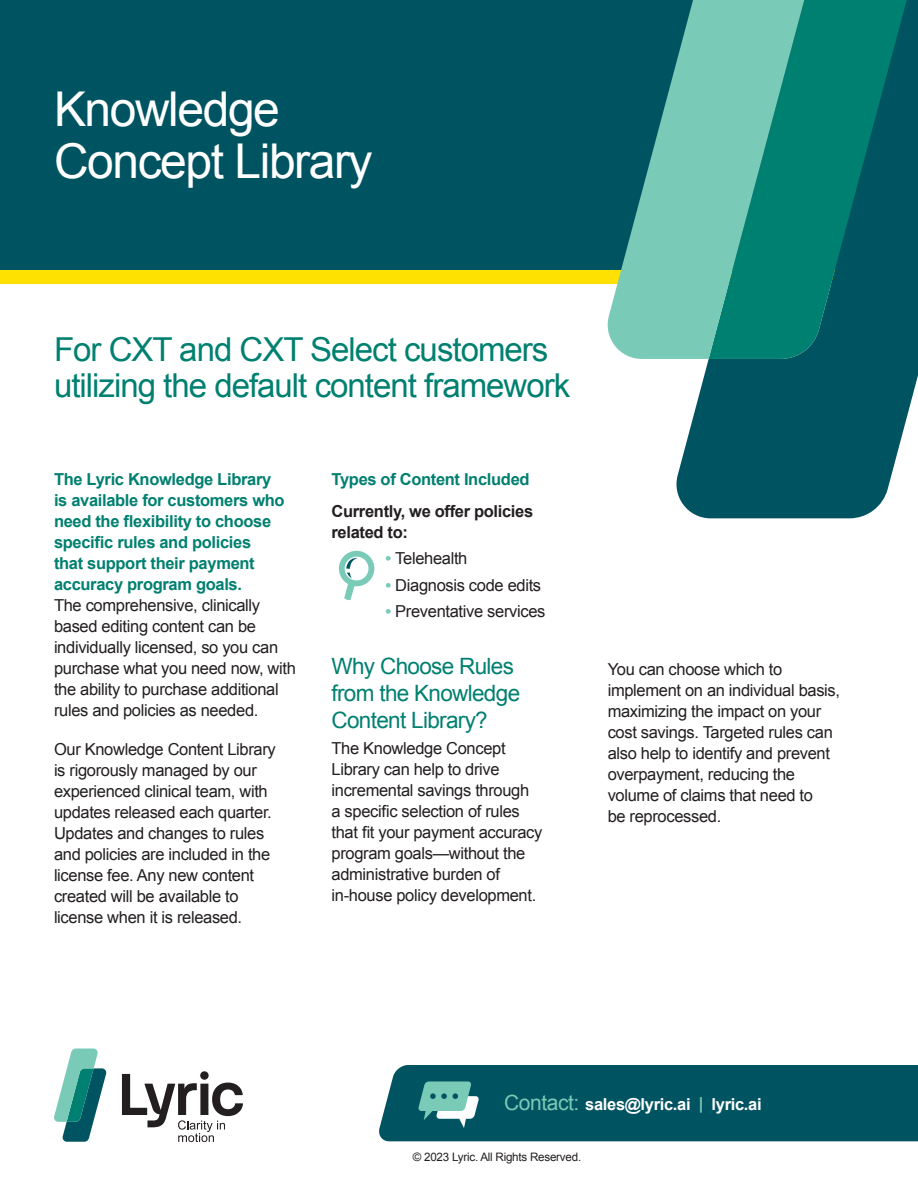
<style>
.page{position:relative;width:918px;height:1188px;background:#fff}
.page>*{position:absolute;margin:0;border:0;box-sizing:border-box;transform-origin:0 0}
.t1{font:48px/52.5px "Arial";letter-spacing:-.03em;color:#fff}
.t2{font:33px/36px "Arial";letter-spacing:-.03em;color:#008070}
.t3{font:22.5px/27px "Arial";letter-spacing:-.03em;color:#008070}
.t4{font:16.5px/21px "Arial";letter-spacing:-.02em;color:#231f20}
.t5{font:700 16.5px/21px "Arial";letter-spacing:-.02em;color:#231f20}
.t6{font:700 16.5px "Arial";letter-spacing:-.02em;color:#fff}
.t7{font:700 16.5px "Arial";letter-spacing:-.02em;color:#008070}
.t8{font:11.7px "Arial";letter-spacing:-.02em;color:#231f20}
.s1{font-weight:700;color:#008070}
.s2{font-weight:700;color:#79cab7}
.s3{font-weight:400;font-size:21px;color:#79cab7}
.s4{color:#79cab7}
</style>
<div class="page">
<svg style="left:54px;top:1049px;width:53px;height:93px"></svg>
<svg style="left:122px;top:1071px;width:121px;height:71px"></svg>
<div style="left:379px;top:1065px;width:539px;height:76px;background:#005461"></div>
<div style="left:0;top:0;width:918px;height:270px;background:#005461"></div>
<div style="left:0;top:270px;width:918px;height:14px;background:#ffe101"></div>
<svg style="left:676px;top:359px;width:242px;height:159px;background:#216a76"></svg>
<svg style="left:607px;top:0;width:311px;height:359px"></svg>
<svg style="left:339px;top:551px;width:35px;height:50px"></svg>
<p class="t1" style="left:54px;top:83px;width:320px">Knowledge<br>Concept Library</p>
<p class="t2" style="left:54px;top:332px;width:518px">For CXT and CXT Select customers utilizing the default content framework</p>
<p class="t4" style="left:54px;top:468px;width:243px"><span class="s1">The Lyric Knowledge Library<br>is available for customers who need the flexibility to choose specific rules and policies<br>that support their payment accuracy program goals.<br></span>The comprehensive, clinically based editing content can be individually licensed, so you can purchase what you need now, with the ability to purchase additional rules and policies as needed.</p>
<p class="t4" style="left:54px;top:739px;width:223px">Our Knowledge Content Library is rigorously managed by our experienced clinical team, with updates released each quarter.<br>Updates and changes to rules and policies are included in the license fee. Any new content created will be available to license when it is released.</p>
<p class="t7" style="left:332px;top:468px;width:200px">Types of Content Included</p>
<p class="t5" style="left:332px;top:501px;width:203px">Currently, we offer policies related to:</p>
<p class="t4" style="left:386px;top:548px;width:83px"><span class="s2">•</span> Telehealth</p>
<p class="t4" style="left:386px;top:575px;width:157px"><span class="s2">•</span> Diagnosis code edits</p>
<p class="t4" style="left:386px;top:601px;width:161px"><span class="s2">•</span> Preventative services</p>
<p class="t3" style="left:332px;top:653px;width:190px">Why Choose Rules from the Knowledge<br>Content Library?</p>
<p class="t4" style="left:332px;top:738px;width:212px">The Knowledge Concept<br>Library can help to drive incremental savings through a specific selection of rules that fit your payment accuracy program goals—without the administrative burden of in-house policy development.</p>
<p class="t4" style="left:608px;top:659px;width:234px">You can choose which to implement on an individual basis, maximizing the impact on your cost savings. Targeted rules can also help to identify and prevent overpayment, reducing the volume of claims that need to<br>be reprocessed.</p>
<p class="t6" style="left:504px;top:1093px;width:259px"><span class="s3">Contact:</span> sales@lyric.ai <span class="s4">|</span> lyric.ai</p>
<p class="t8" style="left:413px;top:1150px;width:170px">© 2023 Lyric. All Rights Reserved.</p>
</div>
